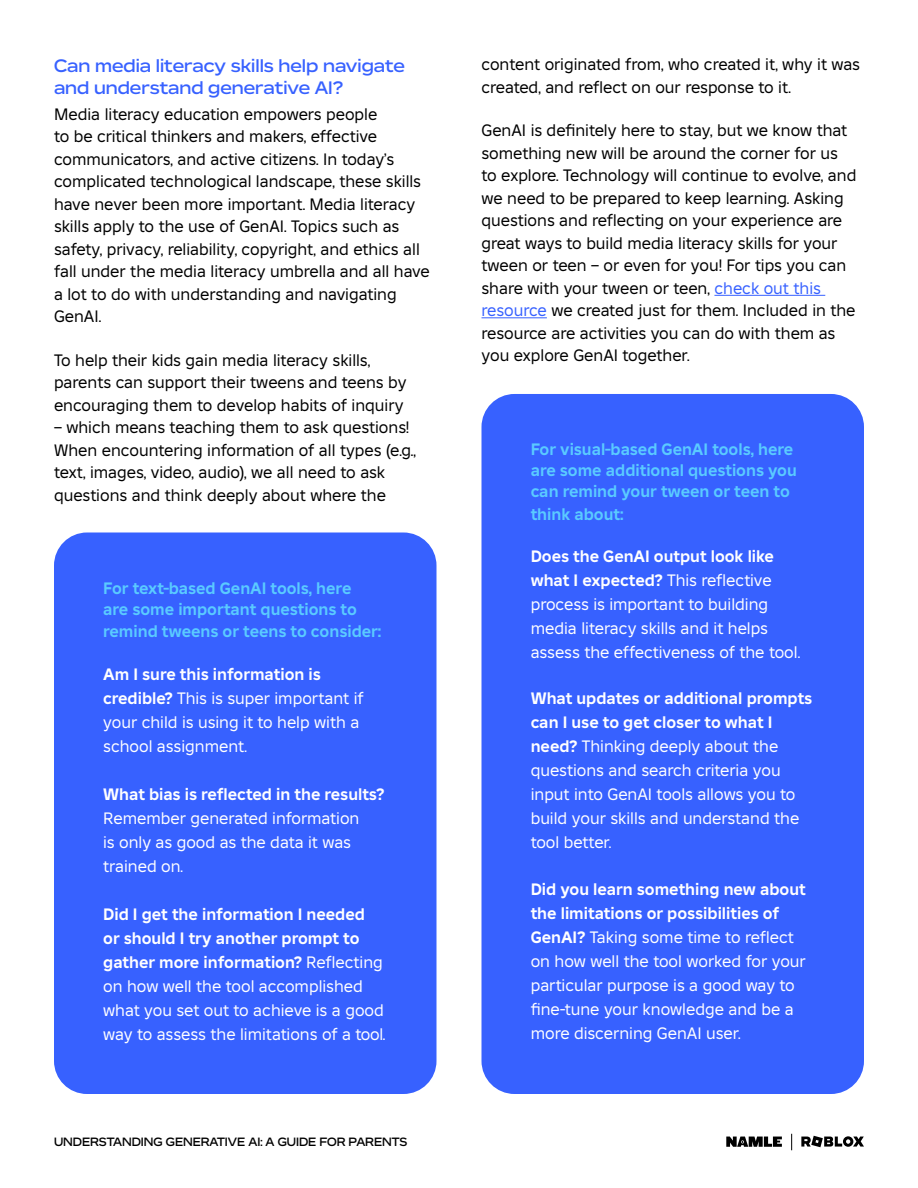
<style>
.page{position:relative;width:918px;height:1188px;background:#fff}
.page>*{position:absolute;margin:0;border:0;box-sizing:border-box;transform-origin:0 0}
.t1{font:600 18px/22.5px "Builder Extended";color:#3761ff}
.t2{font:16.5px/22.5px "Builder Sans";color:#000}
.t3{font:16.5px/24px "Builder Sans";color:#fff}
.t4{font:700 16.5px/21px "Builder Sans";color:#5acbff}
.t5{font:700 16.5px "Builder Sans";color:#fff}
.t6{font:600 12px "Builder Extended";color:#000}
.s1{font-weight:700}
.s2{color:#3761ff}
</style>
<div class="page">
<svg style="left:726px;top:1137px;width:56px;height:10px"></svg>
<svg style="left:791px;top:1134px;width:1px;height:16px"></svg>
<svg style="left:801px;top:1136px;width:63px;height:11px"></svg>
<hr style="left:714px;top:295px;width:111px;height:1px;background:#3761ff">
<hr style="left:482px;top:317px;width:65px;height:1px;background:#3761ff">
<div style="left:54px;top:532px;width:382px;height:562px;background:#3761ff;border-radius:33px"></div>
<div style="left:482px;top:394px;width:382px;height:700px;background:#3761ff;border-radius:33px"></div>
<p class="t1" style="left:54px;top:54px;width:353px">Can media literacy skills help navigate and understand generative AI?</p>
<p class="t2" style="left:54px;top:102px;width:377px">Media literacy education empowers people<br>to be critical thinkers and makers, effective communicators, and active citizens. In today’s complicated technological landscape, these skills have never been more important. Media literacy skills apply to the use of GenAI. Topics such as safety, privacy, reliability, copyright, and ethics all fall under the media literacy umbrella and all have a lot to do with understanding and navigating GenAI.</p>
<p class="t2" style="left:54px;top:348px;width:354px">To help their kids gain media literacy skills, parents can support their tweens and teens by encouraging them to develop habits of inquiry</p>
<p class="t2" style="left:54px;top:416px;width:364px">– which means teaching them to ask questions!<br>When encountering information of all types (e.g., text, images, video, audio), we all need to ask questions and think deeply about where the</p>
<p class="t4" style="left:103px;top:577px;width:255px">For text-based GenAI tools, here are some important questions to</p>
<p class="t4" style="left:103px;top:620px;width:280px">remind tweens or teens to consider:</p>
<p class="t3" style="left:103px;top:662px;width:262px"><span class="s1">Am I sure this information is credible?</span> This is super important if your child is using it to help with a school assignment.</p>
<p class="t5" style="left:103px;top:782px;width:283px">What bias is reflected in the results?</p>
<p class="t3" style="left:103px;top:806px;width:258px">Remember generated information is only as good as the data it was trained on.</p>
<p class="t3" style="left:103px;top:902px;width:284px"><span class="s1">Did I get the information I needed or should I try another prompt to gather more information?</span> Reflecting on how well the tool accomplished what you set out to achieve is a good way to assess the limitations of a tool.</p>
<p class="t6" style="left:54px;top:1133px;width:355px">UNDERSTANDING GENERATIVE AI: A GUIDE FOR PARENTS</p>
<p class="t2" style="left:482px;top:53px;width:380px">content originated from, who created it, why it was created, and reflect on our response to it.</p>
<p class="t2" style="left:482px;top:119px;width:376px">GenAI is definitely here to stay, but we know that something new will be around the corner for us to explore. Technology will continue to evolve, and we need to be prepared to keep learning. Asking questions and reflecting on your experience are great ways to build media literacy skills for your tween or teen – or even for you! For tips you can share with your tween or teen, <span class="s2">check out this resource</span> we created just for them. Included in the resource are activities you can do with them as you explore GenAI together.</p>
<p class="t4" style="left:531px;top:438px;width:268px">For visual-based GenAI tools, here are some additional questions you can remind your tween or teen to</p>
<p class="t4" style="left:531px;top:503px;width:94px">think about:</p>
<p class="t3" style="left:531px;top:544px;width:271px"><span class="s1">Does the GenAI output look like what I expected?</span> This reflective process is important to building media literacy skills and it helps assess the effectiveness of the tool.</p>
<p class="t3" style="left:531px;top:686px;width:283px"><span class="s1">What updates or additional prompts can I use to get closer to what I need?</span> Thinking deeply about the questions and search criteria you input into GenAI tools allows you to build your skills and understand the tool better.</p>
<p class="t3" style="left:531px;top:877px;width:277px"><span class="s1">Did you learn something new about the limitations or possibilities of GenAI?</span> Taking some time to reflect on how well the tool worked for your particular purpose is a good way to fine-tune your knowledge and be a more discerning GenAI user.</p>
</div>
